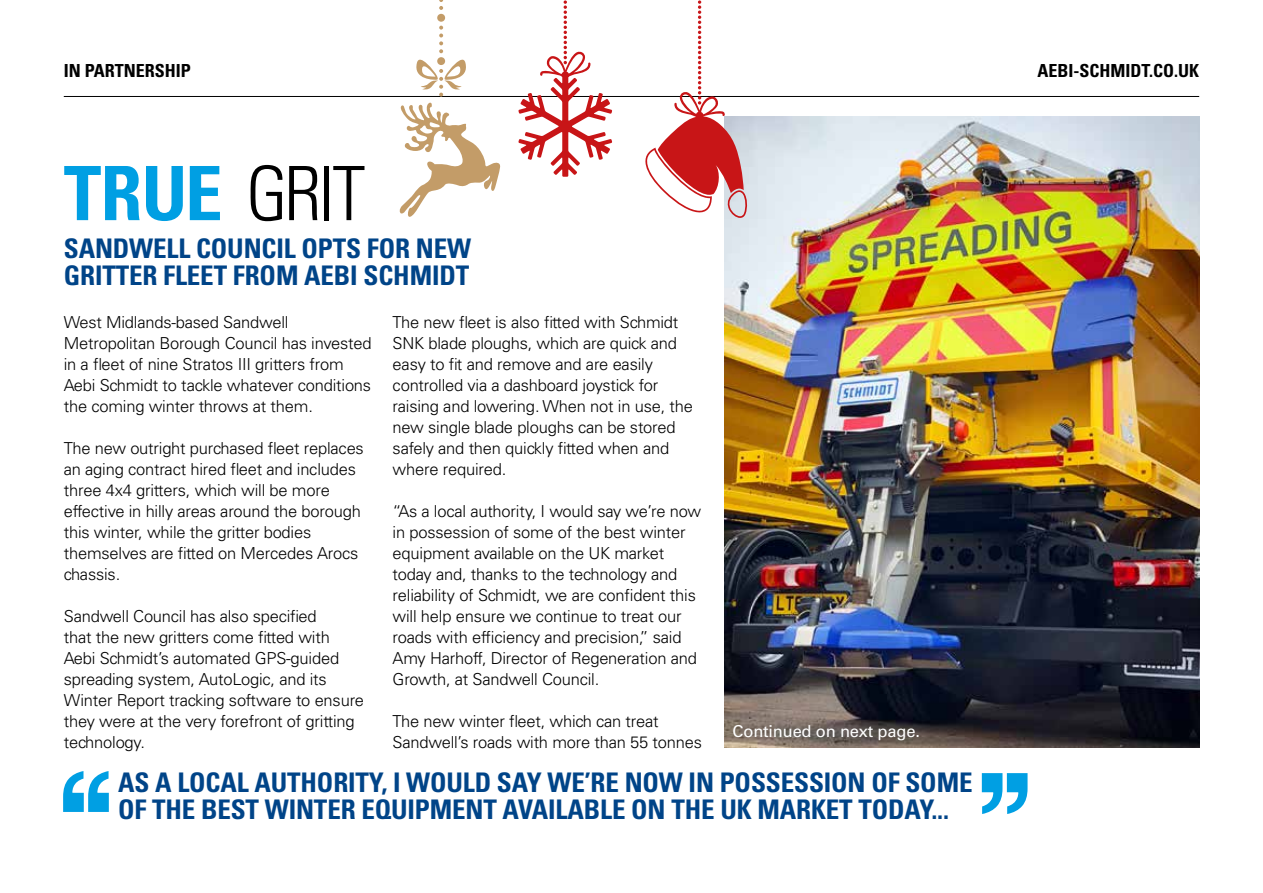
<style>
.page{position:relative;width:1263px;height:893px;background:#fff}
.page>*{position:absolute;margin:0;border:0;box-sizing:border-box;transform-origin:0 0}
.t1{font:700 149.1px "Helvetica";color:#009fe3}
.t2{font:700 condensed 75px "Univers LT Std";color:#009fe3}
.t3{font:700 condensed 27px/27px "Univers LT Std";letter-spacing:-.005em;color:#048}
.t4{font:700 condensed 18px "Univers LT Std";color:#000}
.t5{font:300 16.5px/21px "Univers LT Std";letter-spacing:-.01em;color:#000}
.t6{font:16.5px "Univers LT Std";letter-spacing:-.01em;color:#fff}
.s1{font-weight:300;color:#000}
</style>
<div class="page">
<hr style="left:64px;top:96px;width:1135px;height:1px;background:#000">
<img style="left:725px;top:117px;width:474px;height:630px">
<svg style="left:645px;top:0;width:103px;height:220px"></svg>
<svg style="left:518px;top:0;width:94px;height:177px"></svg>
<div style="left:437px;top:14px;width:8px;height:8px;background:#c39c68;border-radius:4px"></div>
<svg style="left:439px;top:0;width:4px;height:10px"></svg>
<svg style="left:399px;top:26px;width:102px;height:191px"></svg>
<p class="t4" style="left:64px;top:59px;width:129px">IN PARTNERSHIP</p>
<p class="t4" style="left:1037px;top:59px;width:163px">AEBI-SCHMIDT.CO.UK</p>
<h2 class="t2" style="left:64px;top:147px;width:303px">TRUE <span class="s1">GRIT</span></h2>
<h3 class="t3" style="left:64px;top:234px;width:409px">SANDWELL COUNCIL OPTS FOR NEW<br>GRITTER FLEET FROM AEBI SCHMIDT</h3>
<p class="t5" style="left:64px;top:311px;width:309px">West Midlands-based Sandwell Metropolitan Borough Council has invested in a fleet of nine Stratos III gritters from Aebi Schmidt to tackle whatever conditions the coming winter throws at them.</p>
<p class="t5" style="left:64px;top:437px;width:302px">The new outright purchased fleet replaces an aging contract hired fleet and includes three 4x4 gritters, which will be more effective in hilly areas around the borough this winter, while the gritter bodies themselves are fitted on Mercedes Arocs chassis.</p>
<p class="t5" style="left:64px;top:605px;width:302px">Sandwell Council has also specified<br>that the new gritters come fitted with Aebi Schmidt’s automated GPS-guided spreading system, AutoLogic, and its Winter Report tracking software to ensure they were at the very forefront of gritting technology.</p>
<p class="t5" style="left:393px;top:311px;width:302px">The new fleet is also fitted with Schmidt SNK blade ploughs, which are quick and easy to fit and remove and are easily controlled via a dashboard joystick for raising and lowering. When not in use, the new single blade ploughs can be stored safely and then quickly fitted when and where required.</p>
<p class="t5" style="left:393px;top:500px;width:310px">“As a local authority, I would say we’re now in possession of some of the best winter equipment available on the UK market today and, thanks to the technology and reliability of Schmidt, we are confident this will help ensure we continue to treat our roads with efficiency and precision,” said Amy Harhoff, Director of Regeneration and Growth, at Sandwell Council.</p>
<p class="t5" style="left:393px;top:710px;width:311px">The new winter fleet, which can treat<br>Sandwell’s roads with more than 55 tonnes</p>
<p class="t6" style="left:733px;top:721px;width:189px">Continued on next page.</p>
<h1 class="t1" style="left:53px;top:706px;width:68px">‘‘</h1>
<h1 class="t1" style="left:1037px;top:878px;width:68px;rotate:-180deg">‘‘</h1>
<h3 class="t3" style="left:118px;top:769px;width:856px">AS A LOCAL AUTHORITY, I WOULD SAY WE’RE NOW IN POSSESSION OF SOME<br>OF THE BEST WINTER EQUIPMENT AVAILABLE ON THE UK MARKET TODAY...</h3>
</div>
